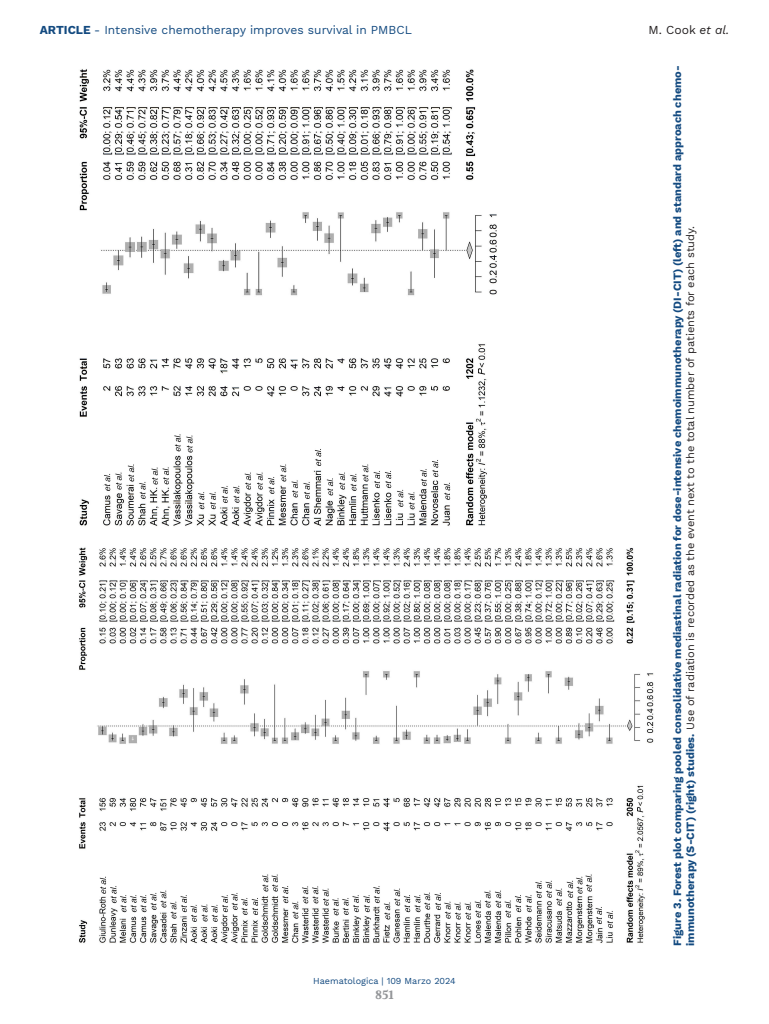
<style>
.page{position:relative;width:769px;height:1024px;background:#fff}
.page>*{position:absolute;margin:0;border:0;box-sizing:border-box;transform-origin:0 0}
.t1{font:12px "Work Sans";color:#134a80}
.t2{font:12px "Work Sans";color:#231f20}
.t3{font:700 12px "Volkhov";color:#939598}
.DIDA_Figura{font:700 11px/13px "Work Sans";color:#134a80}
.t4{font:9px "Work Sans";color:#134a80}
.s1{font-weight:700}
.s2{font-style:italic}
.s3{font-weight:400;color:#231f20}
</style>
<div class="page">
<img style="left:79px;top:69px;width:575px;height:875px">
<p class="t1" style="left:40px;top:23px;width:373px"><span class="s1">ARTICLE</span> - Intensive chemotherapy improves survival in PMBCL</p>
<p class="t2" style="left:648px;top:23px;width:82px">M. Cook <span class="s2">et al.</span></p>
<p class="DIDA_Figura" style="left:671px;top:945px;width:881px;rotate:-90deg">Figure 3. Forest plot comparing pooled consolidative mediastinal radiation for dose-intensive chemoimmunotherapy (DI-CIT) (left) and standard approach chemo&shy;immunotherapy (S-CIT) (right) studies. <span class="s3">Use of radiation is recorded as the event next to the total number of patients for each study.</span></p>
<p class="t4" style="left:313px;top:975px;width:144px">Haematologica | 109 Marzo 2024</p>
<p class="t3" style="left:375px;top:987px;width:20px">851</p>
</div>
